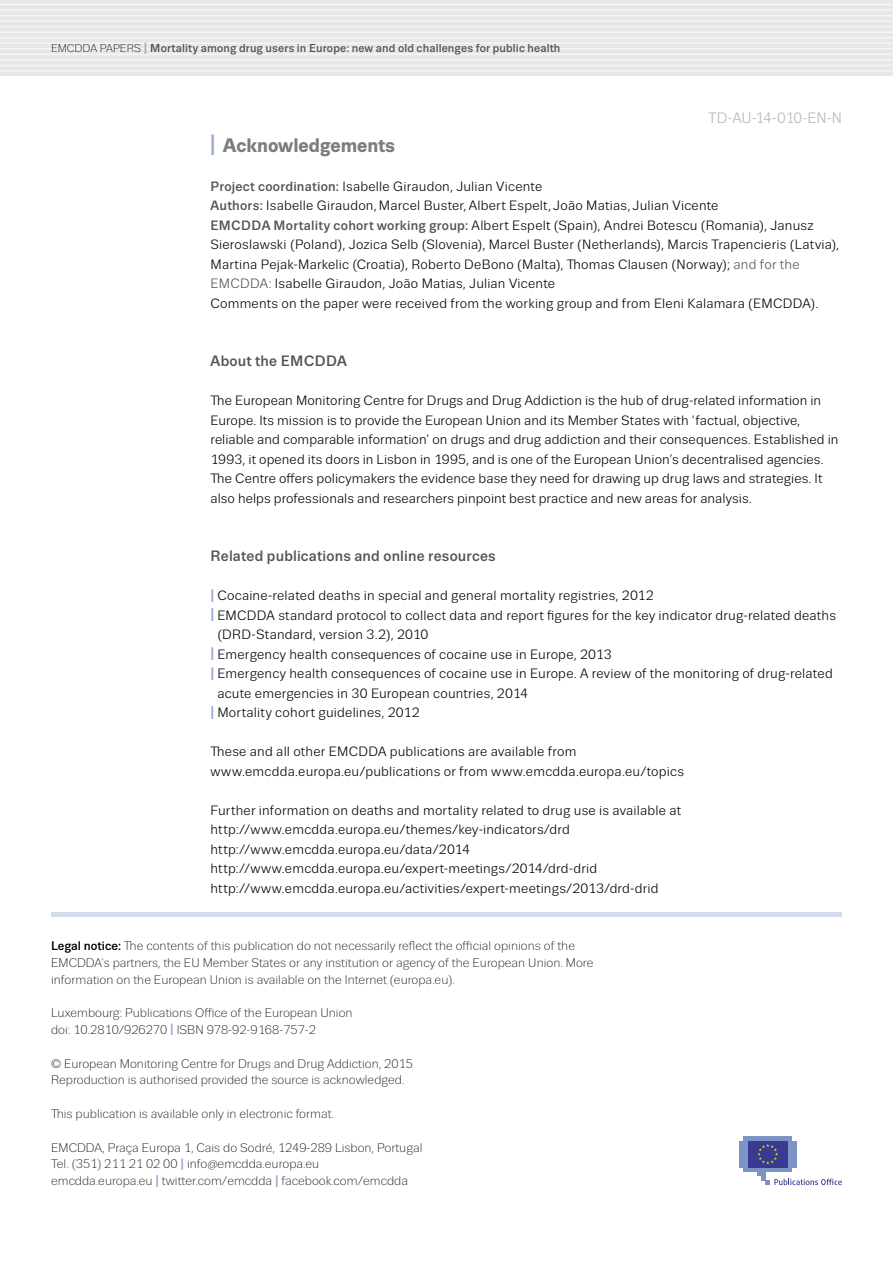
<style>
.page{position:relative;width:893px;height:1263px;background:#fff}
.page>*{position:absolute;margin:0;border:0;box-sizing:border-box;transform-origin:0 0}
.I_Headline{font:700 19.5px "Trivia Sans";letter-spacing:-.005em;color:#7c7c7c}
.II_Headline{font:500 15px "Trivia Sans";letter-spacing:.01em;color:#535353}
.t1{font:15px "Trivia Sans";letter-spacing:-.015em;color:#b5b5b5}
.TEXT_Regular_9_13{font:13.5px/19.5px "Trivia Sans";letter-spacing:.015em;color:#000}
.t2{font:300 12.45px/16.8px "Trivia Sans";color:#000}
.t3{font:500 11.55px "Trivia Sans";letter-spacing:.01em;color:#535353}
.s1{font-weight:300;font-size:11.25px;color:#000}
.s2{font-size:16.2px;color:#92a9d2}
.s3{font-size:29.25px;color:#92a9d2}
.s4{font-weight:500;color:#535353}
.s5{color:#535353}
.s6{font-weight:500;font-size:18.15px;color:#92a9d2}
.s7{font-weight:500}
.s8{font-weight:500;font-size:16.2px;color:#92a9d2}
.s9{font-weight:500;font-size:16.8px;color:#92a9d2}
</style>
<div class="page">
<div style="left:0;top:0;width:893px;height:76px;background:#e7e7e7"></div>
<hr style="left:0;top:4px;width:893px;height:1px;background:#f6f6f6">
<hr style="left:0;top:9px;width:893px;height:2px;background:#f6f6f6">
<hr style="left:0;top:15px;width:893px;height:1px;background:#f6f6f6">
<hr style="left:0;top:20px;width:893px;height:2px;background:#f6f6f6">
<hr style="left:0;top:26px;width:893px;height:1px;background:#f6f6f6">
<hr style="left:0;top:31px;width:893px;height:2px;background:#f6f6f6">
<hr style="left:0;top:37px;width:893px;height:1px;background:#f6f6f6">
<hr style="left:0;top:43px;width:893px;height:1px;background:#f6f6f6">
<hr style="left:0;top:48px;width:893px;height:2px;background:#f6f6f6">
<hr style="left:0;top:54px;width:893px;height:1px;background:#f6f6f6">
<hr style="left:0;top:59px;width:893px;height:2px;background:#f6f6f6">
<hr style="left:0;top:65px;width:893px;height:1px;background:#f6f6f6">
<hr style="left:0;top:70px;width:893px;height:2px;background:#f6f6f6">
<div style="left:743px;top:1167px;width:49px;height:5px;background:#7b93c6"></div>
<div style="left:743px;top:1136px;width:49px;height:5px;background:#7b93c6"></div>
<hr style="left:788px;top:1141px;width:4px;height:26px;background:#7b93c6">
<hr style="left:792px;top:1141px;width:4px;height:26px;background:#7b93c6">
<div style="left:743px;top:1141px;width:5px;height:26px;background:#7b93c6"></div>
<hr style="left:739px;top:1141px;width:4px;height:26px;background:#7b93c6">
<div style="left:757px;top:1167px;width:9px;height:9px;background:#7b93c6"></div>
<div style="left:761px;top:1167px;width:5px;height:13px;background:#7b93c6"></div>
<div style="left:748px;top:1141px;width:40px;height:26px;background:#373b92"></div>
<svg style="left:757px;top:1144px;width:21px;height:20px"></svg>
<svg style="left:766px;top:1178px;width:76px;height:7px"></svg>
<hr style="left:51px;top:912px;width:791px;height:4px;background:#d4dbec">
<p class="t3" style="left:51px;top:42px;width:511px"><span class="s1">EMCDDA PAPERS</span> <span class="s2">I</span> Mortality among drug users in Europe: new and old challenges for public health</p>
<p class="t1" style="left:708px;top:110px;width:135px">TD-AU-14-010-EN-N</p>
<p class="I_Headline" style="left:210px;top:134px;width:186px"><span class="s3">I</span> Acknowledgements</p>
<p class="TEXT_Regular_9_13" style="left:210px;top:176px;width:333px"><span class="s4">Project coordination:</span> Isabelle Giraudon, Julian Vicente</p>
<p class="TEXT_Regular_9_13" style="left:210px;top:196px;width:509px"><span class="s4">Authors:</span> Isabelle Giraudon, Marcel Buster, Albert Espelt, João Matias, Julian Vicente</p>
<p class="TEXT_Regular_9_13" style="left:210px;top:215px;width:630px"><span class="s4">EMCDDA Mortality cohort working group:</span> Albert Espelt (Spain), Andrei Botescu (Romania), Janusz Sieroslawski (Poland), Jozica Selb (Slovenia), Marcel Buster (Netherlands), Marcis Trapencieris (Latvia), Martina Pejak-Markelic (Croatia), Roberto DeBono (Malta), Thomas Clausen (Norway); <span class="s5">and for the EMCDDA:</span> Isabelle Giraudon, João Matias, Julian Vicente</p>
<p class="TEXT_Regular_9_13" style="left:210px;top:293px;width:609px">Comments on the paper were received from the working group and from Eleni Kalamara (EMCDDA).</p>
<p class="II_Headline" style="left:210px;top:353px;width:138px">About the EMCDDA</p>
<p class="TEXT_Regular_9_13" style="left:210px;top:391px;width:629px">The European Monitoring Centre for Drugs and Drug Addiction is the hub of drug-related information in Europe. Its mission is to provide the European Union and its Member States with ‘factual, objective, reliable and comparable information’ on drugs and drug addiction and their consequences. Established in 1993, it opened its doors in Lisbon in 1995, and is one of the European Union’s decentralised agencies.<br>The Centre offers policymakers the evidence base they need for drawing up drug laws and strategies. It also helps professionals and researchers pinpoint best practice and new areas for analysis.</p>
<p class="II_Headline" style="left:210px;top:548px;width:287px">Related publications and online resources</p>
<p class="TEXT_Regular_9_13" style="left:210px;top:586px;width:445px"><span class="s6">I</span> Cocaine-related deaths in special and general mortality registries, 2012</p>
<p class="TEXT_Regular_9_13" style="left:217px;top:605px;width:620px;text-indent:-7px"><span class="s6">I</span> EMCDDA standard protocol to collect data and report figures for the key indicator drug-related deaths (DRD-Standard, version 3.2), 2010</p>
<p class="TEXT_Regular_9_13" style="left:210px;top:644px;width:403px"><span class="s6">I</span> Emergency health consequences of cocaine use in Europe, 2013</p>
<p class="TEXT_Regular_9_13" style="left:217px;top:664px;width:617px;text-indent:-7px"><span class="s6">I</span> Emergency health consequences of cocaine use in Europe. A review of the monitoring of drug-related acute emergencies in 30 European countries, 2014</p>
<p class="TEXT_Regular_9_13" style="left:210px;top:703px;width:211px"><span class="s6">I</span> Mortality cohort guidelines, 2012</p>
<p class="TEXT_Regular_9_13" style="left:210px;top:742px;width:475px">These and all other EMCDDA publications are available from www.emcdda.europa.eu/publications or from www.emcdda.europa.eu/topics</p>
<p class="TEXT_Regular_9_13" style="left:210px;top:800px;width:472px">Further information on deaths and mortality related to drug use is available at http://www.emcdda.europa.eu/themes/key-indicators/drd</p>
<p class="TEXT_Regular_9_13" style="left:210px;top:839px;width:261px">http://www.emcdda.europa.eu/data/2014</p>
<p class="TEXT_Regular_9_13" style="left:210px;top:859px;width:388px">http://www.emcdda.europa.eu/expert-meetings/2014/drd-drid</p>
<p class="TEXT_Regular_9_13" style="left:210px;top:878px;width:450px">http://www.emcdda.europa.eu/activities/expert-meetings/2013/drd-drid</p>
<p class="t2" style="left:51px;top:937px;width:544px"><span class="s7">Legal notice:</span> The contents of this publication do not necessarily reflect the official opinions of the<br>EMCDDA’s partners, the EU Member States or any institution or agency of the European Union. More information on the European Union is available on the Internet (europa.eu).</p>
<p class="t2" style="left:51px;top:1005px;width:303px">Luxembourg: Publications Office of the European Union</p>
<p class="t2" style="left:51px;top:1021px;width:266px">doi: 10.2810/926270 <span class="s8">I</span> ISBN 978-92-9168-757-2</p>
<p class="t2" style="left:51px;top:1055px;width:363px">© European Monitoring Centre for Drugs and Drug Addiction, 2015</p>
<p class="t2" style="left:51px;top:1072px;width:355px">Reproduction is authorised provided the source is acknowledged.</p>
<p class="t2" style="left:51px;top:1105px;width:285px">This publication is available only in electronic format.</p>
<p class="t2" style="left:51px;top:1139px;width:373px">EMCDDA, Praça Europa 1, Cais do Sodré, 1249-289 Lisbon, Portugal</p>
<p class="t2" style="left:51px;top:1156px;width:270px">Tel. (351) 211 21 02 00 <span class="s8">I</span> info@emcdda.europa.eu</p>
<p class="t2" style="left:51px;top:1173px;width:359px">emcdda.europa.eu <span class="s9">I</span> twitter.com/emcdda <span class="s9">I</span> facebook.com/emcdda</p>
</div>
